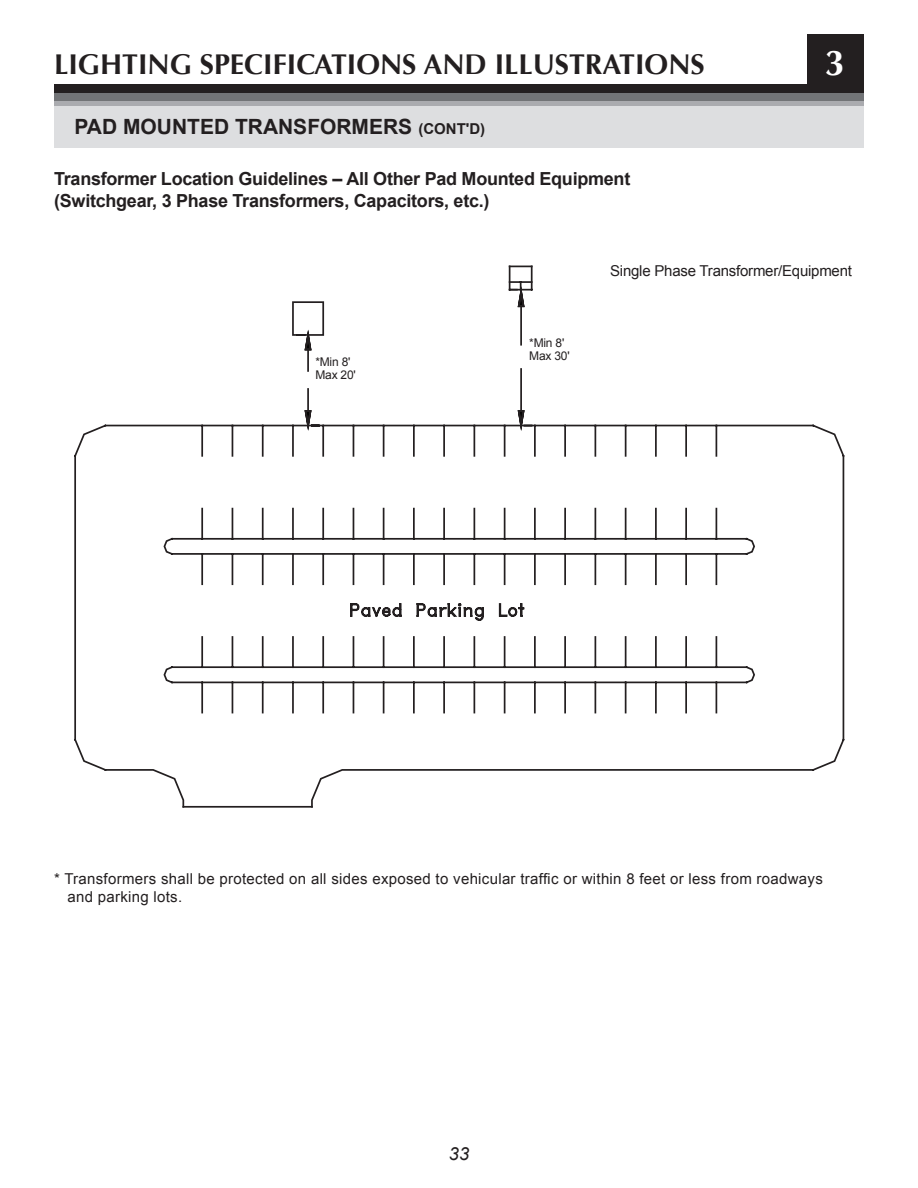
<style>
.page{position:relative;width:918px;height:1188px;background:#fff}
.page>*{position:absolute;margin:0;border:0;box-sizing:border-box;transform-origin:0 0}
.t1{font:700 36px "Optima";color:#fff}
.t2{font:700 28.5px "Optima";color:#231f20}
.Small_title{font:700 21px "Arial";color:#231f20}
.body_12pt_bold{font:700 18px/21.6px "Arial";letter-spacing:-.015em;color:#231f20}
.t3{font:italic 18px "Arial";color:#231f20}
.body_10pt{font:15px/18px "Arial";letter-spacing:.02em;color:#231f20}
.body_10pt-2{font:15px "Arial";letter-spacing:-.015em;color:#231f20}
.body_10pt-3{font:12px "Arial";letter-spacing:-.015em;color:#231f20}
.s1{font-size:15px}
</style>
<div class="page">
<div style="left:54px;top:98px;width:810px;height:8px;background:#aaabaf"></div>
<div style="left:54px;top:93px;width:810px;height:8px;background:#727477"></div>
<div style="left:54px;top:84px;width:810px;height:9px;background:#231f20"></div>
<div style="left:808px;top:35px;width:56px;height:56px;background:#231f20"></div>
<div style="left:54px;top:106px;width:810px;height:41px;background:#dddee0"></div>
<svg style="left:74px;top:266px;width:771px;height:542px"></svg>
<svg style="left:517px;top:270px;width:9px;height:57px"></svg>
<hr style="left:520px;top:306px;width:2px;height:39px;background:#231f20">
<svg style="left:517px;top:390px;width:8px;height:46px"></svg>
<hr style="left:520px;top:369px;width:2px;height:42px;background:#231f20">
<svg style="left:304px;top:314px;width:9px;height:56px"></svg>
<hr style="left:307px;top:349px;width:2px;height:22px;background:#231f20">
<svg style="left:303px;top:409px;width:9px;height:37px"></svg>
<hr style="left:307px;top:389px;width:2px;height:22px;background:#231f20">
<svg style="left:509px;top:266px;width:1px;height:24px"></svg>
<hr style="left:531px;top:266px;width:2px;height:24px;background:#231f20">
<hr style="left:510px;top:289px;width:22px;height:2px;background:#231f20">
<hr style="left:183px;top:806px;width:129px;height:2px;background:#231f20">
<p class="t2" style="left:54px;top:48px;width:652px">LIGHTING SPECIFICATIONS AND ILLUSTRATIONS</p>
<p class="t1" style="left:825px;top:42px;width:22px">3</p>
<p class="Small_title" style="left:74px;top:113px;width:412px">PAD MOUNTED TRANSFORMERS <span class="s1">(CONT'D)</span></p>
<p class="body_12pt_bold" style="left:54px;top:168px;width:578px">Transformer Location Guidelines – All Other Pad Mounted Equipment (Switchgear, 3 Phase Transformers, Capacitors, etc.)</p>
<p class="body_10pt-3" style="left:315px;top:354px;width:37px">*Min 8'</p>
<p class="body_10pt-3" style="left:315px;top:367px;width:42px">Max 20'</p>
<p class="body_10pt-3" style="left:529px;top:335px;width:37px">*Min 8'</p>
<p class="body_10pt-3" style="left:529px;top:348px;width:42px">Max 30'</p>
<p class="body_10pt-2" style="left:610px;top:261px;width:243px">Single Phase Transformer/Equipment</p>
<p class="body_10pt" style="left:67px;top:870px;width:757px;text-indent:-13px">* Transformers shall be protected on all sides exposed to vehicular traffic or within 8 feet or less from roadways and parking lots.</p>
<p class="t3" style="left:449px;top:1142px;width:22px">33</p>
</div>
